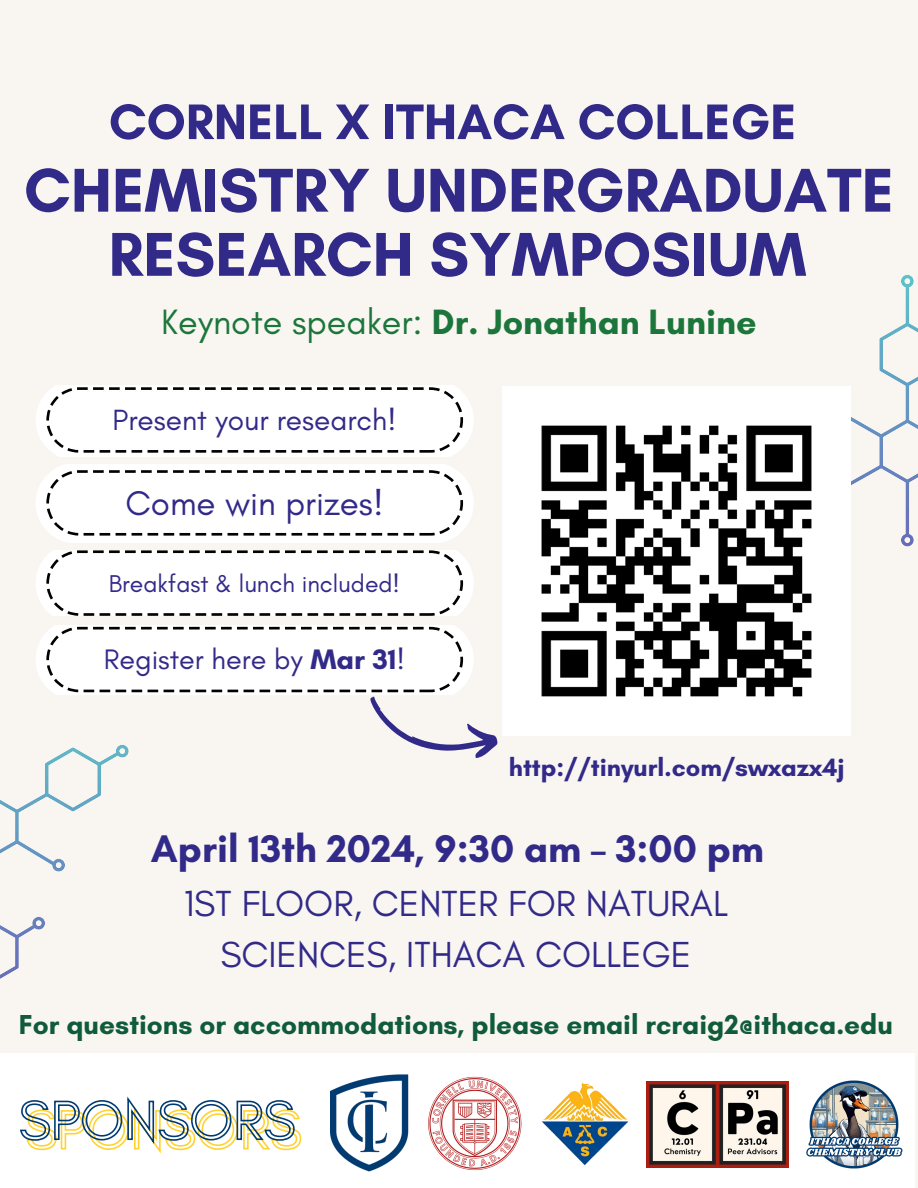
<style>
.page{position:relative;width:918px;height:1188px;background:#f9f6f2}
.page>*{position:absolute;margin:0;border:0;box-sizing:border-box;transform-origin:0 0}
.t1{font:700 63px "Glacial Indifference";color:#322a89}
.t2{font:700 50.85px "Glacial Indifference";color:#322a89}
.t3{font:700 39.3px "Glacial Indifference";color:#322a89}
.t4{font:36.9px/50.6px "Glacial Indifference";color:#322a89;text-align:center}
.t5{font:700 35.85px "Glacial Indifference";color:#1c763b}
.t6{font:34.95px "Glacial Indifference";color:#322a89}
.t7{font:29.85px "Glacial Indifference";color:#322a89}
.t8{font:28.65px "Glacial Indifference";color:#322a89}
.t9{font:700 27.9px "Glacial Indifference";color:#105b39}
.t10{font:700 25.5px "Glacial Indifference";color:#322a89}
.t11{font:24.75px "Glacial Indifference";color:#322a89}
.s1{font-weight:400}
.s2{font-weight:700}
</style>
<div class="page">
<svg style="left:19px;top:917px;width:26px;height:21px"></svg>
<svg style="left:0;top:800px;width:19px;height:54px"></svg>
<svg style="left:0;top:925px;width:19px;height:54px"></svg>
<svg style="left:15px;top:840px;width:50px;height:32px"></svg>
<svg style="left:901px;top:534px;width:13px;height:13px"></svg>
<svg style="left:905px;top:480px;width:4px;height:57px"></svg>
<svg style="left:809px;top:323px;width:109px;height:181px"></svg>
<svg style="left:901px;top:275px;width:13px;height:13px"></svg>
<svg style="left:905px;top:284px;width:4px;height:42px"></svg>
<img style="left:502px;top:387px;width:349px;height:349px">
<svg style="left:36px;top:465px;width:437px;height:77px"></svg>
<svg style="left:36px;top:385px;width:437px;height:71px"></svg>
<svg style="left:15px;top:625px;width:483px;height:188px"></svg>
<svg style="left:36px;top:551px;width:437px;height:65px"></svg>
<div style="left:0;top:1053px;width:915px;height:135px;background:#fff"></div>
<img style="left:428px;top:1076px;width:94px;height:95px">
<img style="left:542px;top:1082px;width:87px;height:83px">
<img style="left:331px;top:1074px;width:78px;height:98px">
<img style="left:806px;top:1080px;width:97px;height:89px">
<img style="left:646px;top:1081px;width:143px;height:87px">
<svg style="left:20px;top:1096px;width:282px;height:58px"></svg>
<h2 class="t2" style="left:109px;top:91px;width:689px">CORNELL X ITHACA COLLEGE</h2>
<p class="t1" style="left:24px;top:152px;width:871px">CHEMISTRY UNDERGRADUATE</p>
<h1 class="t1" style="left:109px;top:216px;width:700px">RESEARCH SYMPOSIUM</h1>
<p class="t5" style="left:161px;top:300px;width:597px"><span class="s1">Keynote speaker:</span> Dr. Jonathan Lunine</p>
<h1 class="t7" style="left:113px;top:402px;width:285px">Present your research!</h1>
<h1 class="t6" style="left:125px;top:481px;width:260px">Come win prizes!</h1>
<h6 class="t11" style="left:109px;top:568px;width:293px">Breakfast &amp; lunch included!</h6>
<p class="t8" style="left:104px;top:642px;width:303px">Register here by <span class="s2">Mar 31</span>!</p>
<p class="t10" style="left:509px;top:752px;width:337px">http://tinyurl.com/swxazx4j</p>
<h3 class="t3" style="left:151px;top:825px;width:615px">April 13th 2024, 9:30 am – 3:00 pm</h3>
<p class="t4" style="left:184px;top:878px;width:546px">1ST FLOOR, CENTER FOR NATURAL<br>SCIENCES, ITHACA COLLEGE</p>
<p class="t9" style="left:19px;top:1008px;width:876px">For questions or accommodations, please email rcraig2@ithaca.edu</p>
</div>
